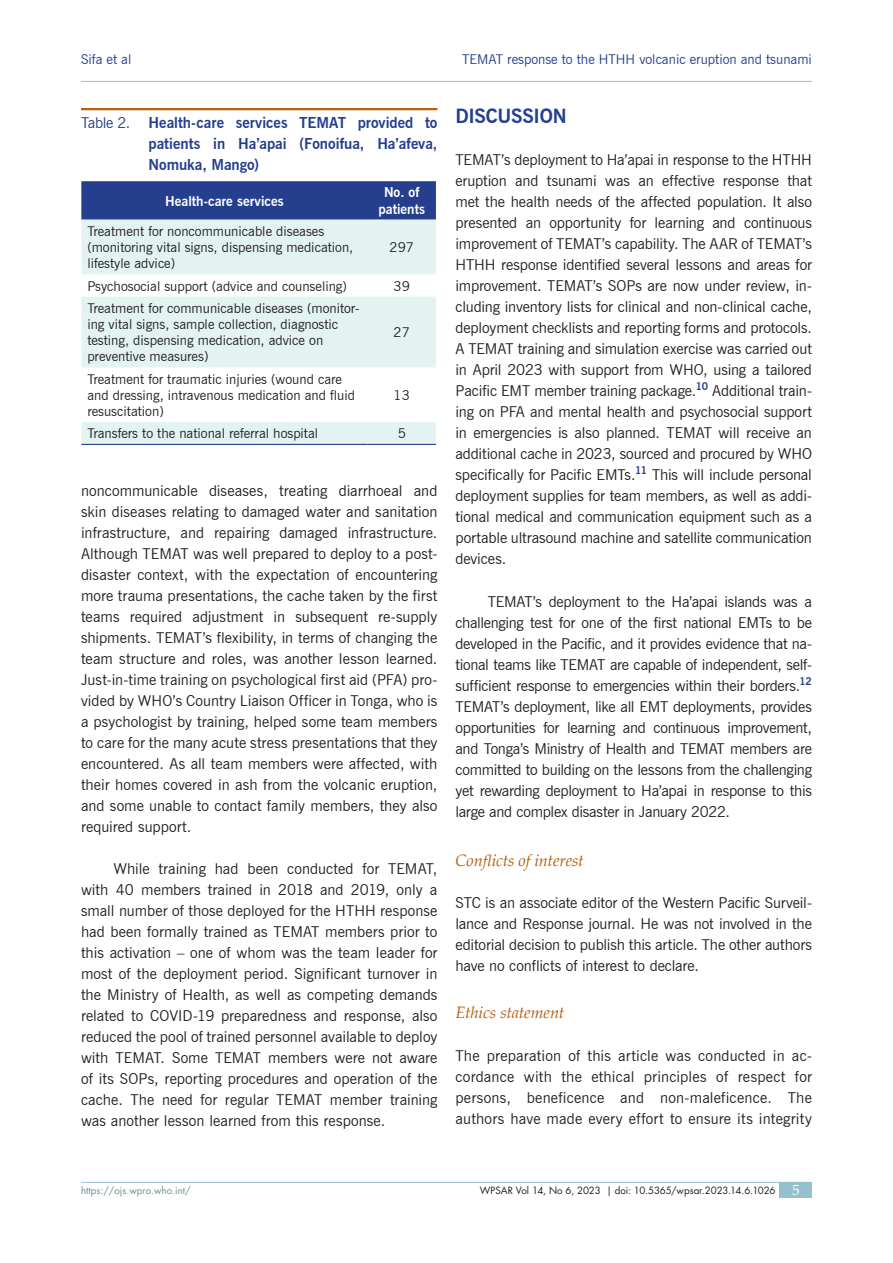
<style>
.page{position:relative;width:893px;height:1263px;background:#fff}
.page>*{position:absolute;margin:0;border:0;box-sizing:border-box;transform-origin:0 0}
.Head_A{font:700 19.5px "News Gothic BT";letter-spacing:-.015em;color:#253f8e}
.Head_C{font:italic 16.5px "Palatino";letter-spacing:-.005em;color:#b56011}
.Body_Text{font:15px/21px "News Gothic BT";color:#231f20;text-align:justify}
.Post_Heading_text{font:15px/21px "News Gothic BT";letter-spacing:-.005em;color:#231f20;text-align:justify}
.Figure_Head{font:700 15px/21px "News Gothic BT";color:#253f8e;text-align:justify}
.t1{font:13.5px/16.2px "News Gothic BT";color:#231f20}
.t2{font:13.5px "News Gothic BT";color:#253f8e}
.t3{font:700 13.5px/16.2px "News Gothic BT";color:#fff;text-align:center}
.t4{font:9.75px "Futura LT";letter-spacing:-.005em;color:#231f20}
.t5{font:9.75px "Futura LT";color:#6b8d94}
.s1{font-weight:400}
.s2{font-family:"Palatino Linotype";font-size:15px;color:#fff}
</style>
<div class="page">
<hr style="left:81px;top:1182px;width:731px;height:1px;background:#94c1cc">
<div style="left:780px;top:1182px;width:32px;height:15px;background:#94c1cc"></div>
<hr style="left:81px;top:81px;width:731px;height:1px;background:#94c1cc">
<hr style="left:81px;top:108px;width:356px;height:2px;background:#b56011">
<div style="left:81px;top:181px;width:355px;height:39px;background:#253f8e"></div>
<svg style="left:81px;top:220px;width:355px;height:224px;fill:#e2f3f2"></svg>
<hr style="left:81px;top:444px;width:287px;height:1px;background:#253f8e">
<hr style="left:368px;top:444px;width:68px;height:1px;background:#253f8e">
<p class="t2" style="left:81px;top:51px;width:52px">Sifa et al</p>
<p class="t2" style="left:462px;top:51px;width:351px">TEMAT response to the HTHH volcanic eruption and tsunami</p>
<p class="Figure_Head" style="left:148px;top:112px;width:290px;text-indent:-68px"><span class="s1">Table 2.</span> Health-care services TEMAT provided to patients in Ha’apai (Fonoifua, Ha’afeva, Nomuka, Mango)</p>
<p class="t3" style="left:165px;top:193px;width:120px">Health-care services</p>
<p class="t3" style="left:378px;top:184px;width:48px">No. of patients</p>
<p class="t1" style="left:87px;top:223px;width:267px">Treatment for noncommunicable diseases (monitoring vital signs, dispensing medication, lifestyle advice)</p>
<p class="t1" style="left:390px;top:239px;width:26px">297</p>
<p class="t1" style="left:87px;top:278px;width:261px">Psychosocial support (advice and counseling)</p>
<p class="t1" style="left:394px;top:278px;width:18px">39</p>
<p class="t1" style="left:87px;top:300px;width:274px">Treatment for communicable diseases (monitor&shy;ing vital signs, sample collection, diagnostic testing, dispensing medication, advice on preventive measures)</p>
<p class="t1" style="left:394px;top:324px;width:18px">27</p>
<p class="t1" style="left:87px;top:371px;width:269px">Treatment for traumatic injuries (wound care and dressing, intravenous medication and fluid resuscitation)</p>
<p class="t1" style="left:394px;top:387px;width:18px">13</p>
<p class="t1" style="left:87px;top:425px;width:232px">Transfers to the national referral hospital</p>
<p class="t1" style="left:398px;top:425px;width:10px">5</p>
<p class="Body_Text" style="left:81px;top:480px;width:358px">noncommunicable diseases, treating diarrhoeal and skin diseases relating to damaged water and sanitation infrastructure, and repairing damaged infrastructure.<br>Although TEMAT was well prepared to deploy to a post&shy;disaster context, with the expectation of encountering more trauma presentations, the cache taken by the first teams required adjustment in subsequent re-supply shipments. TEMAT’s flexibility, in terms of changing the team structure and roles, was another lesson learned.<br>Just-in-time training on psychological first aid (PFA) pro&shy;vided by WHO’s Country Liaison Officer in Tonga, who is a psychologist by training, helped some team members to care for the many acute stress presentations that they encountered. As all team members were affected, with their homes covered in ash from the volcanic eruption, and some unable to contact family members, they also required support.</p>
<p class="Body_Text" style="left:81px;top:858px;width:358px;text-indent:32px">While training had been conducted for TEMAT, with 40 members trained in 2018 and 2019, only a small number of those deployed for the HTHH response had been formally trained as TEMAT members prior to this activation – one of whom was the team leader for most of the deployment period. Significant turnover in the Ministry of Health, as well as competing demands related to COVID-19 preparedness and response, also reduced the pool of trained personnel available to deploy with TEMAT. Some TEMAT members were not aware of its SOPs, reporting procedures and operation of the cache. The need for regular TEMAT member training was another lesson learned from this response.</p>
<p class="Head_A" style="left:455px;top:104px;width:113px">DISCUSSION</p>
<p class="Post_Heading_text" style="left:455px;top:149px;width:358px">TEMAT’s deployment to Ha’apai in response to the HTHH eruption and tsunami was an effective response that met the health needs of the affected population. It also presented an opportunity for learning and continuous improvement of TEMAT’s capability. The AAR of TEMAT’s HTHH response identified several lessons and areas for improvement. TEMAT’s SOPs are now under review, in&shy;cluding inventory lists for clinical and non-clinical cache, deployment checklists and reporting forms and protocols.<br>A TEMAT training and simulation exercise was carried out in April 2023 with support from WHO, using a tailored Pacific EMT member training package.<sup>10</sup> Additional train&shy;ing on PFA and mental health and psychosocial support in emergencies is also planned. TEMAT will receive an additional cache in 2023, sourced and procured by WHO specifically for Pacific EMTs.<sup>11</sup> This will include personal deployment supplies for team members, as well as addi&shy;tional medical and communication equipment such as a portable ultrasound machine and satellite communication devices.</p>
<p class="Body_Text" style="left:455px;top:591px;width:358px;text-indent:32px">TEMAT’s deployment to the Ha’apai islands was a challenging test for one of the first national EMTs to be developed in the Pacific, and it provides evidence that na&shy;tional teams like TEMAT are capable of independent, self&shy;sufficient response to emergencies within their borders.<sup>12<br></sup>TEMAT’s deployment, like all EMT deployments, provides opportunities for learning and continuous improvement, and Tonga’s Ministry of Health and TEMAT members are committed to building on the lessons from the challenging yet rewarding deployment to Ha’apai in response to this large and complex disaster in January 2022.</p>
<p class="Head_C" style="left:455px;top:846px;width:130px">Conflicts of interest</p>
<p class="Post_Heading_text" style="left:455px;top:892px;width:358px">STC is an associate editor of the Western Pacific Surveil&shy;lance and Response journal. He was not involved in the editorial decision to publish this article. The other authors have no conflicts of interest to declare.</p>
<p class="Head_C" style="left:455px;top:999px;width:110px">Ethics statement</p>
<p class="Post_Heading_text" style="left:455px;top:1045px;width:358px">The preparation of this article was conducted in ac&shy;cordance with the ethical principles of respect for persons, beneficence and non-maleficence. The authors have made every effort to ensure its integrity</p>
<p class="t5" style="left:81px;top:1184px;width:111px">https://ojs.wpro.who.int/</p>
<p class="t4" style="left:480px;top:1184px;width:321px">WPSAR Vol 14, No 6, 2023 | doi: 10.5365/wpsar.2023.14.6.1026 <span class="s2">5</span></p>
</div>
